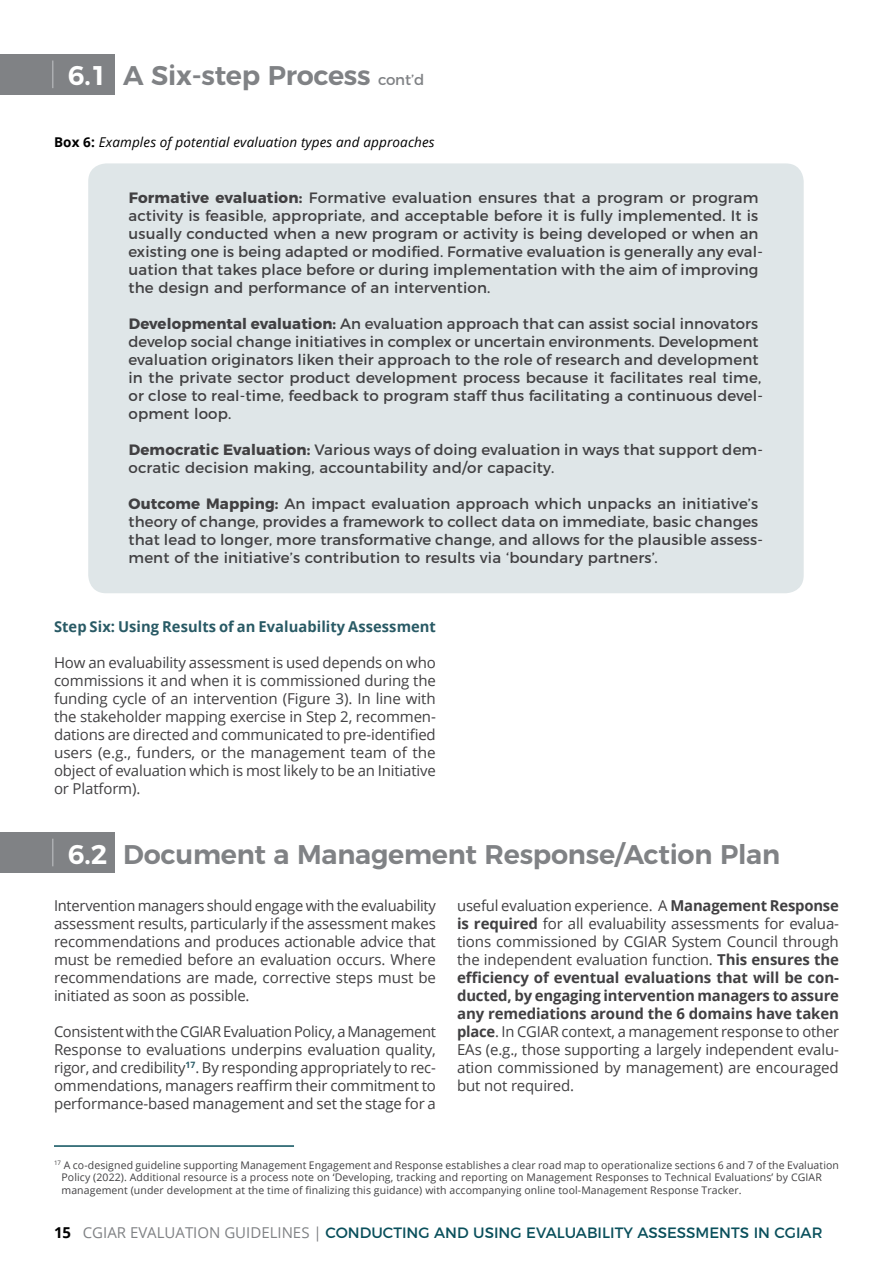
<style>
.page{position:relative;width:893px;height:1263px;background:#fff}
.page>*{position:absolute;margin:0;border:0;box-sizing:border-box;transform-origin:0 0}
.t1{font:600 27px "Montserrat";letter-spacing:-.01em;color:#808285}
.t2{font:15px/18px "Open Sans";letter-spacing:-.01em;color:#414042;text-align:justify}
.t3{font:15px/18px "Montserrat";letter-spacing:.01em;color:#414042}
.t4{font:15px "Montserrat";color:#094f5b}
.t5{font:700 15px "Open Sans";letter-spacing:.005em;color:#295a65}
.t6{font:15px "Open Sans";color:#808285}
.t7{font:italic 13.5px "Open Sans";letter-spacing:.01em;color:#000}
.t8{font:10.5px/12.6px "Open Sans";letter-spacing:.01em;color:#414042}
.s1{color:#fff}
.s2{font-weight:400;font-size:15px}
.s3{font-weight:700;font-style:normal}
.s4{font-weight:700}
.s5{font-weight:700;color:#000}
.s6{font-family:"Open Sans";color:#808285}
</style>
<div class="page">
<div style="left:0;top:54px;width:114px;height:41px;background:#808285"></div>
<svg style="left:52px;top:61px;width:1px;height:27px"></svg>
<div style="left:88px;top:163px;width:716px;height:430px;background:#dfe6e8;border-radius:18px"></div>
<div style="left:0;top:832px;width:114px;height:41px;background:#808285"></div>
<svg style="left:52px;top:839px;width:1px;height:27px"></svg>
<hr style="left:54px;top:1145px;width:240px;height:2px;background:#094f5b">
<h1 class="t1" style="left:68px;top:54px;width:358px"><span class="s1">6.1</span> A Six-step Process <span class="s2">cont’d</span></h1>
<p class="t7" style="left:54px;top:133px;width:382px"><span class="s3">Box 6:</span> Examples of potential evaluation types and approaches</p>
<p class="t3" style="left:128px;top:187px;width:636px"><span class="s4">Formative evaluation:</span> Formative evaluation ensures that a program or program activity is feasible, appropriate, and acceptable before it is fully implemented. It is usually conducted when a new program or activity is being developed or when an existing one is being adapted or modified. Formative evaluation is generally any eval&shy;uation that takes place before or during implementation with the aim of improving the design and performance of an intervention.</p>
<p class="t3" style="left:128px;top:313px;width:636px"><span class="s4">Developmental evaluation:</span> An evaluation approach that can assist social innovators develop social change initiatives in complex or uncertain environments. Development evaluation originators liken their approach to the role of research and development in the private sector product development process because it facilitates real time, or close to real-time, feedback to program staff thus facilitating a continuous devel&shy;opment loop.</p>
<p class="t3" style="left:128px;top:439px;width:636px"><span class="s4">Democratic Evaluation:</span> Various ways of doing evaluation in ways that support dem&shy;ocratic decision making, accountability and/or capacity.</p>
<p class="t3" style="left:128px;top:493px;width:636px"><span class="s4">Outcome Mapping:</span> An impact evaluation approach which unpacks an initiative’s theory of change, provides a framework to collect data on immediate, basic changes that lead to longer, more transformative change, and allows for the plausible assess&shy;ment of the initiative’s contribution to results via ‘boundary partners’.</p>
<p class="t5" style="left:54px;top:616px;width:383px">Step Six: Using Results of an Evaluability Assessment</p>
<p class="t2" style="left:54px;top:653px;width:383px">How an evaluability assessment is used depends on who commissions it and when it is commissioned during the funding cycle of an intervention (Figure 3). In line with the stakeholder mapping exercise in Step 2, recommen&shy;dations are directed and communicated to pre-identified users (e.g., funders, or the management team of the object of evaluation which is most likely to be an Initiative or Platform).</p>
<h1 class="t1" style="left:68px;top:832px;width:714px"><span class="s1">6.2</span> Document a Management Response/Action Plan</h1>
<p class="t2" style="left:54px;top:896px;width:383px">Intervention managers should engage with the evaluability assessment results, particularly if the assessment makes recommendations and produces actionable advice that must be remedied before an evaluation occurs. Where recommendations are made, corrective steps must be initiated as soon as possible.</p>
<p class="t2" style="left:54px;top:1022px;width:383px">Consistent with the CGIAR Evaluation Policy, a Management Response to evaluations underpins evaluation quality, rigor, and credibility<sup>17</sup>. By responding appropriately to rec&shy;ommendations, managers reaffirm their commitment to performance-based management and set the stage for a</p>
<p class="t2" style="left:457px;top:896px;width:383px">useful evaluation experience. A <span class="s4">Management Response is required</span> for all evaluability assessments for evalua&shy;tions commissioned by CGIAR System Council through the independent evaluation function. <span class="s4">This ensures the efficiency of eventual evaluations that will be con&shy;ducted, by engaging intervention managers to assure any remediations around the 6 domains have taken place</span>. In CGIAR context, a management response to other EAs (e.g., those supporting a largely independent evalu&shy;ation commissioned by management) are encouraged but not required.</p>
<p class="t8" style="left:62px;top:1158px;width:779px;text-indent:-8px"><sup>17</sup> A co-designed guideline supporting Management Engagement and Response establishes a clear road map to operationalize sections 6 and 7 of the Evaluation<br>Policy (2022). Additional resource is a process note on ‘Developing, tracking and reporting on Management Responses to Technical Evaluations’ by CGIAR management (under development at the time of finalizing this guidance) with accompanying online tool-Management Response Tracker.</p>
<p class="t6" style="left:54px;top:1222px;width:39px"><span class="s5">15</span> cgiar</p>
<p class="t6" style="left:130px;top:1222px;width:10px">evaluati</p>
<p class="t6" style="left:197px;top:1222px;width:37px">on guidelines</p>
<p class="t4" style="left:313px;top:1221px;width:511px"><span class="s6">|</span> Conducting and Using Evaluability Assessments in CGIAR</p>
</div>
